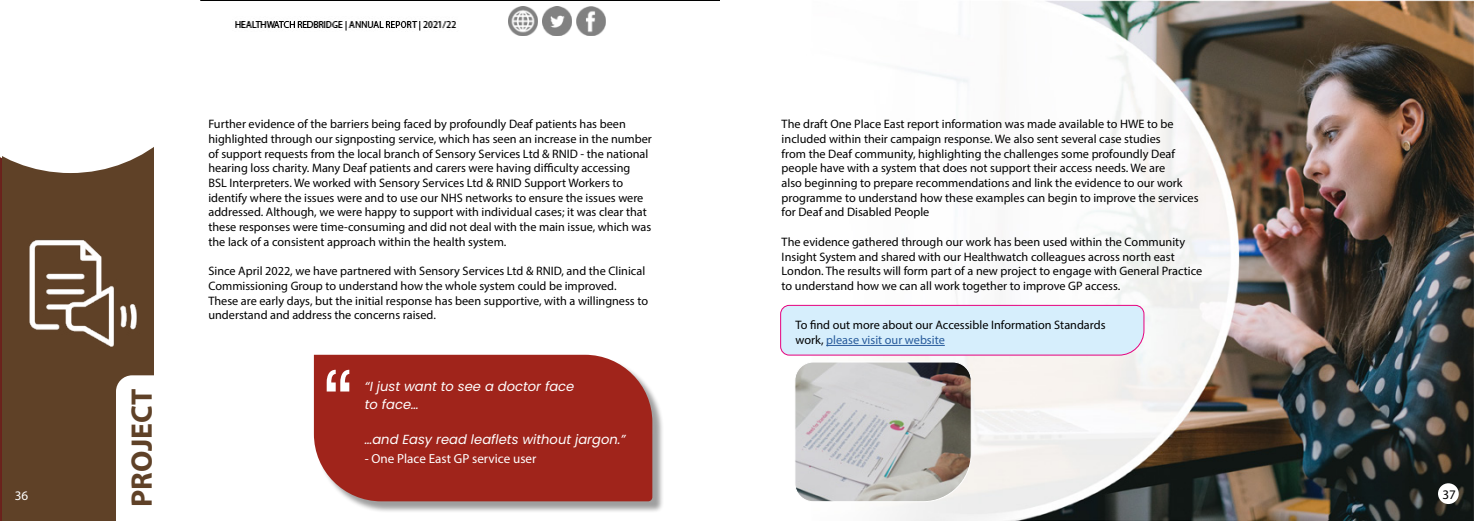
<style>
.page{position:relative;width:1474px;height:521px;background:#fff}
.page>*{position:absolute;margin:0;border:0;box-sizing:border-box;transform-origin:0 0}
.t1{font:90.12px "Microsoft Sans Serif";color:#fff}
.t2{font:700 29.75px "Myriad Pro";color:#5f4127}
.t3{font:italic 13.12px/17.5px "Poppins";color:#fff}
.t4{font:13.12px "Myriad Pro";color:#fff}
.t5{font:13.12px "Myriad Pro";color:#000}
.t6{font:12.25px/14.7px "Myriad Pro";color:#000}
.s1{color:#275b9b}
</style>
<div class="page">
<div style="left:2px;top:109px;width:154px;height:412px;background:#5f4127"></div>
<div style="left:116px;top:375px;width:38px;height:146px;background:#fff"></div>
<img style="left:29px;top:240px;width:108px;height:107px">
<svg style="left:0;top:0;width:208px;height:173px"></svg>
<div style="left:154px;top:50px;width:565px;height:471px;background:#fff"></div>
<img style="left:508px;top:6px;width:29px;height:29px">
<img style="left:543px;top:6px;width:29px;height:29px">
<img style="left:576px;top:6px;width:29px;height:29px">
<img style="left:895px;top:0;width:578px;height:521px">
<svg style="left:780px;top:304px;width:364px;height:198px"></svg>
<div style="left:315px;top:356px;width:349px;height:157px;background:#000;opacity:.38"></div>
<div style="left:314px;top:355px;width:338px;height:146px;background:#a0241b"></div>
<hr style="left:826px;top:345px;width:118px;height:1px;background:#275b9b">
<div style="left:1437px;top:483px;width:21px;height:21px;background:#fff;border-radius:50%"></div>
<p class="t6" style="left:208px;top:117px;width:445px">Further evidence of the barriers being faced by profoundly Deaf patients has been highlighted through our signposting service, which has seen an increase in the number of support requests from the local branch of Sensory Services Ltd &amp; RNID - the national hearing loss charity. Many Deaf patients and carers were having difficulty accessing BSL Interpreters. We worked with Sensory Services Ltd &amp; RNID Support Workers to identify where the issues were and to use our NHS networks to ensure the issues were addressed. Although, we were happy to support with individual cases; it was clear that these responses were time-consuming and did not deal with the main issue, which was the lack of a consistent approach within the health system.</p>
<p class="t6" style="left:208px;top:264px;width:441px">Since April 2022, we have partnered with Sensory Services Ltd &amp; RNID, and the Clinical Commissioning Group to understand how the whole system could be improved.<br>These are early days, but the initial response has been supportive, with a willingness to understand and address the concerns raised.</p>
<p class="t6" style="left:781px;top:117px;width:418px">The draft One Place East report information was made available to HWE to be included within their campaign response. We also sent several case studies<br>from the Deaf community, highlighting the challenges some profoundly Deaf people have with a system that does not support their access needs. We are<br>also beginning to prepare recommendations and link the evidence to our work programme to understand how these examples can begin to improve the services for Deaf and Disabled People</p>
<p class="t6" style="left:781px;top:234px;width:422px">The evidence gathered through our work has been used within the Community Insight System and shared with our Healthwatch colleagues across north east London. The results will form part of a new project to engage with General Practice to understand how we can all work together to improve GP access.</p>
<p class="t6" style="left:795px;top:318px;width:311px">To find out more about our Accessible Information Standards work, <span class="s1">please visit our website</span></p>
<h1 class="t1" style="left:323px;top:345px;width:32px">“</h1>
<h2 class="t2" style="left:122px;top:507px;width:120px;rotate:-90deg">PROJECT</h2>
<p class="t3" style="left:365px;top:378px;width:211px">“I just want to see a doctor face to face…</p>
<p class="t3" style="left:365px;top:430px;width:262px">…and Easy read leaflets without jargon.”</p>
<p class="t4" style="left:365px;top:450px;width:173px">- One Place East GP service user</p>
<p class="t4" style="left:15px;top:487px;width:15px">36</p>
<p class="t5" style="left:1442px;top:487px;width:15px">37</p>
</div>
